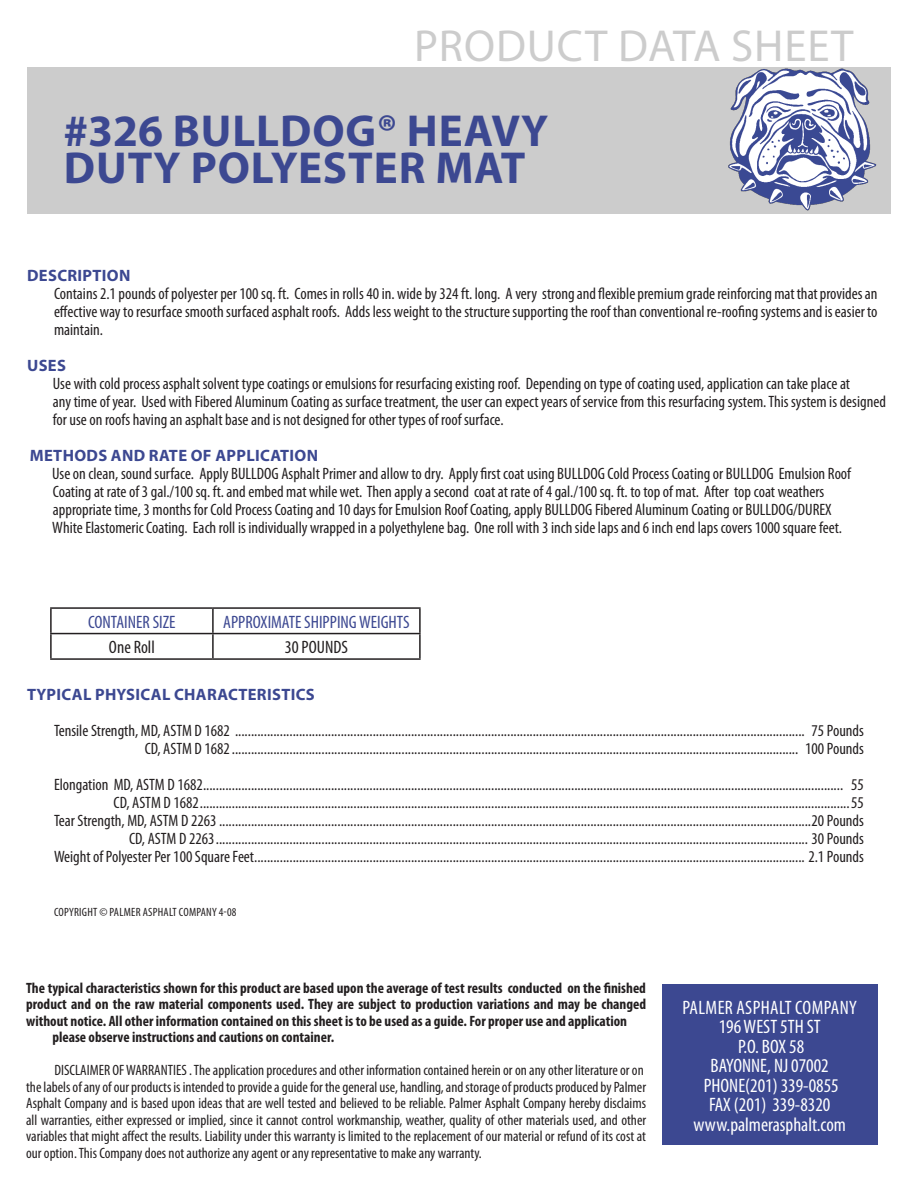
<style>
.page{position:relative;width:918px;height:1188px;background:#fff}
.page>*{position:absolute;margin:0;border:0;box-sizing:border-box;transform-origin:0 0}
.PRODUCT_INFO{font:700 45px "Myriad Pro";letter-spacing:.02em;color:#3c4891}
.PRODUCT_INFO-2{font:45px "Myriad Pro";letter-spacing:.02em;color:#ccc}
.t1{font:condensed 19.5px "Myriad Pro";color:#fff}
.t2{font:condensed 19.5px "Myriad Pro";letter-spacing:.02em;color:#fff}
.product_info_w__tab{font:condensed 18px "Myriad Pro";color:#3c4891}
.product_info_w__tab-2{font:condensed 18px "Myriad Pro";color:#231f20}
.PRODUCT_INFO-3{font:condensed 16.5px "Myriad Pro";color:#231f20}
.producy_info_text_wr{font:condensed 16.5px "Myriad Pro";color:#231f20}
.product_info_sidebar{font:condensed 16.5px/18px "Myriad Pro";color:#231f20;text-align:justify}
.producy_info_text_wr-2{font:700 16.5px "Myriad Pro";letter-spacing:.02em;color:#3c4891}
.PRODUCT_INFO-4{font:condensed 15px/16.5px "Myriad Pro";color:#231f20;text-align:justify}
.PRODUCT_INFO-5{font:700 condensed 15px/16.5px "Myriad Pro";color:#231f20;text-align:justify}
.PRODUCT_INFO-6{font:condensed 12px "Myriad Pro";letter-spacing:.005em;color:#231f20}
</style>
<div class="page">
<div style="left:662px;top:985px;width:216px;height:160px;background:#3c4891"></div>
<hr style="left:50px;top:607px;width:163px;height:2px;background:#231f20">
<hr style="left:50px;top:609px;width:2px;height:24px;background:#231f20">
<hr style="left:213px;top:607px;width:208px;height:2px;background:#231f20">
<hr style="left:212px;top:609px;width:2px;height:24px;background:#231f20">
<hr style="left:419px;top:609px;width:2px;height:24px;background:#231f20">
<hr style="left:50px;top:633px;width:163px;height:1px;background:#231f20">
<hr style="left:50px;top:634px;width:2px;height:24px;background:#231f20">
<hr style="left:213px;top:633px;width:208px;height:1px;background:#231f20">
<hr style="left:212px;top:634px;width:2px;height:24px;background:#231f20">
<hr style="left:419px;top:634px;width:2px;height:24px;background:#231f20">
<hr style="left:50px;top:658px;width:163px;height:2px;background:#231f20">
<hr style="left:213px;top:658px;width:208px;height:2px;background:#231f20">
<div style="left:27px;top:67px;width:864px;height:147px;background:#ccc"></div>
<img style="left:728px;top:68px;width:149px;height:143px">
<p class="PRODUCT_INFO-2" style="left:414px;top:18px;width:441px">PRODUCT DATA SHEET</p>
<p class="PRODUCT_INFO" style="left:64px;top:101px;width:486px">#326 BULLDOG® HEAVY</p>
<p class="PRODUCT_INFO" style="left:64px;top:139px;width:463px">DUTY POLYESTER MAT</p>
<p class="producy_info_text_wr-2" style="left:27px;top:265px;width:22px">DESCRIPTI</p>
<p class="producy_info_text_wr-2" style="left:107px;top:265px;width:25px">ON</p>
<p class="product_info_sidebar" style="left:54px;top:284px;width:825px">Contains 2.1 pounds of polyester per 100 sq. ft. Comes in rolls 40 in. wide by 324 ft. long. A very strong and flexible premium grade reinforcing mat that provides an effective way to resurface smooth surfaced asphalt roofs. Adds less weight to the structure supporting the roof than conventional re-roofing systems and is easier to maintain.</p>
<p class="producy_info_text_wr-2" style="left:27px;top:355px;width:22px">USES</p>
<p class="producy_info_text_wr" style="left:53px;top:374px;width:799px">Use with cold process asphalt solvent type coatings or emulsions for resurfacing existing roof. Depending on type of coating used, application can take place at</p>
<p class="producy_info_text_wr" style="left:53px;top:392px;width:835px">any time of year. Used with Fibered Aluminum Coating as surface treatment, the user can expect years of service from this resurfacing system. This system is designed</p>
<p class="producy_info_text_wr" style="left:53px;top:410px;width:452px">for use on roofs having an asphalt base and is not designed for other types of roof surface.</p>
<p class="producy_info_text_wr-2" style="left:30px;top:445px;width:25px">METH</p>
<p class="producy_info_text_wr-2" style="left:74px;top:445px;width:85px">ODS AND RATE</p>
<p class="producy_info_text_wr-2" style="left:191px;top:445px;width:35px">OF APPLICATI</p>
<p class="producy_info_text_wr-2" style="left:295px;top:445px;width:25px">ON</p>
<p class="producy_info_text_wr" style="left:52px;top:464px;width:800px">Use on clean, sound surface. Apply BULLDOG Asphalt Primer and allow to dry. Apply first coat using BULLDOG Cold Process Coating or BULLDOG Emulsion Roof</p>
<p class="producy_info_text_wr" style="left:53px;top:482px;width:773px">Coating at rate of 3 gal./100 sq. ft. and embed mat while wet. Then apply a second coat at rate of 4 gal./100 sq. ft. to top of mat. After top coat weathers</p>
<p class="producy_info_text_wr" style="left:53px;top:500px;width:780px">appropriate time, 3 months for Cold Process Coating and 10 days for Emulsion Roof Coating, apply BULLDOG Fibered Aluminum Coating or BULLDOG/DUREX</p>
<p class="producy_info_text_wr" style="left:52px;top:518px;width:791px">White Elastomeric Coating. Each roll is individually wrapped in a polyethylene bag. One roll with 3 inch side laps and 6 inch end laps covers 1000 square feet.</p>
<p class="product_info_w__tab" style="left:88px;top:611px;width:89px">CONTAINER SIZE</p>
<p class="product_info_w__tab" style="left:223px;top:611px;width:188px">APPROXIMATE SHIPPING WEIGHTS</p>
<p class="product_info_w__tab-2" style="left:109px;top:636px;width:47px">One Roll</p>
<p class="product_info_w__tab-2" style="left:285px;top:636px;width:64px">30 POUNDS</p>
<p class="producy_info_text_wr-2" style="left:27px;top:684px;width:289px">TYPICAL PHYSICAL CHARACTERISTICS</p>
<p class="PRODUCT_INFO-3" style="left:54px;top:720px;width:812px">Tensile Strength, MD, ASTM D 1682 .................................................................................................................................................................................. 75 Pounds</p>
<p class="PRODUCT_INFO-3" style="left:145px;top:738px;width:721px">CD, ASTM D 1682................................................................................................................................................................................. 100 Pounds</p>
<p class="PRODUCT_INFO-3" style="left:54px;top:774px;width:812px">Elongation MD, ASTM D 1682........................................................................................................................................................................................................ 55</p>
<p class="PRODUCT_INFO-3" style="left:114px;top:792px;width:752px">CD, ASTM D 1682...........................................................................................................................................................................................................55</p>
<p class="PRODUCT_INFO-3" style="left:54px;top:810px;width:812px">Tear Strength, MD, ASTM D 2263 .........................................................................................................................................................................................20 Pounds</p>
<p class="PRODUCT_INFO-3" style="left:129px;top:828px;width:736px">CD, ASTM D 2263......................................................................................................................................................................................... 30 Pounds</p>
<p class="PRODUCT_INFO-3" style="left:54px;top:846px;width:812px">Weight of Polyester Per 100 Square Feet............................................................................................................................................................................ 2.1 Pounds</p>
<p class="PRODUCT_INFO-6" style="left:54px;top:905px;width:10px">Copyri</p>
<p class="PRODUCT_INFO-6" style="left:82px;top:905px;width:39px">ght © Palmer</p>
<p class="PRODUCT_INFO-6" style="left:143px;top:905px;width:12px">Asphalt</p>
<p class="PRODUCT_INFO-6" style="left:179px;top:905px;width:12px">Company</p>
<p class="PRODUCT_INFO-6" style="left:219px;top:905px;width:19px">4-08</p>
<p class="PRODUCT_INFO-5" style="left:26px;top:979px;width:621px">The typical characteristics shown for this product are based upon the average of test results conducted on the finished product and on the raw material components used. They are subject to production variations and may be changed without notice. All other information contained on this sheet is to be used as a guide. For proper use and application</p>
<p class="PRODUCT_INFO-5" style="left:52px;top:1029px;width:284px">please observe instructions and cautions on container.</p>
<p class="PRODUCT_INFO-4" style="left:54px;top:1062px;width:591px">DISCLAIMER OF WARRANTIES . The application procedures and other information contained herein or on any other literature or on</p>
<p class="PRODUCT_INFO-4" style="left:26px;top:1078px;width:622px">the labels of any of our products is intended to provide a guide for the general use, handling, and storage of products produced by Palmer Asphalt Company and is based upon ideas that are well tested and believed to be reliable. Palmer Asphalt Company hereby disclaims all warranties, either expressed or implied, since it cannot control workmanship, weather, quality of other materials used, and other variables that might affect the results. Liability under this warranty is limited to the replacement of our material or refund of its cost at our option. This Company does not authorize any agent or any representative to make any warranty.</p>
<p class="t2" style="left:683px;top:995px;width:176px">PALMER ASPHALT COMPANY</p>
<p class="t1" style="left:719px;top:1015px;width:104px">196 WEST 5TH ST</p>
<p class="t1" style="left:738px;top:1034px;width:67px">P.O. BOX 58</p>
<p class="t1" style="left:711px;top:1054px;width:120px">BAYONNE, NJ 07002</p>
<p class="t1" style="left:704px;top:1073px;width:136px">PHONE(201) 339-0855</p>
<p class="t1" style="left:709px;top:1093px;width:123px">FAX (201) 339-8320</p>
<p class="t1" style="left:694px;top:1112px;width:154px">www.palmerasphalt.com</p>
</div>
